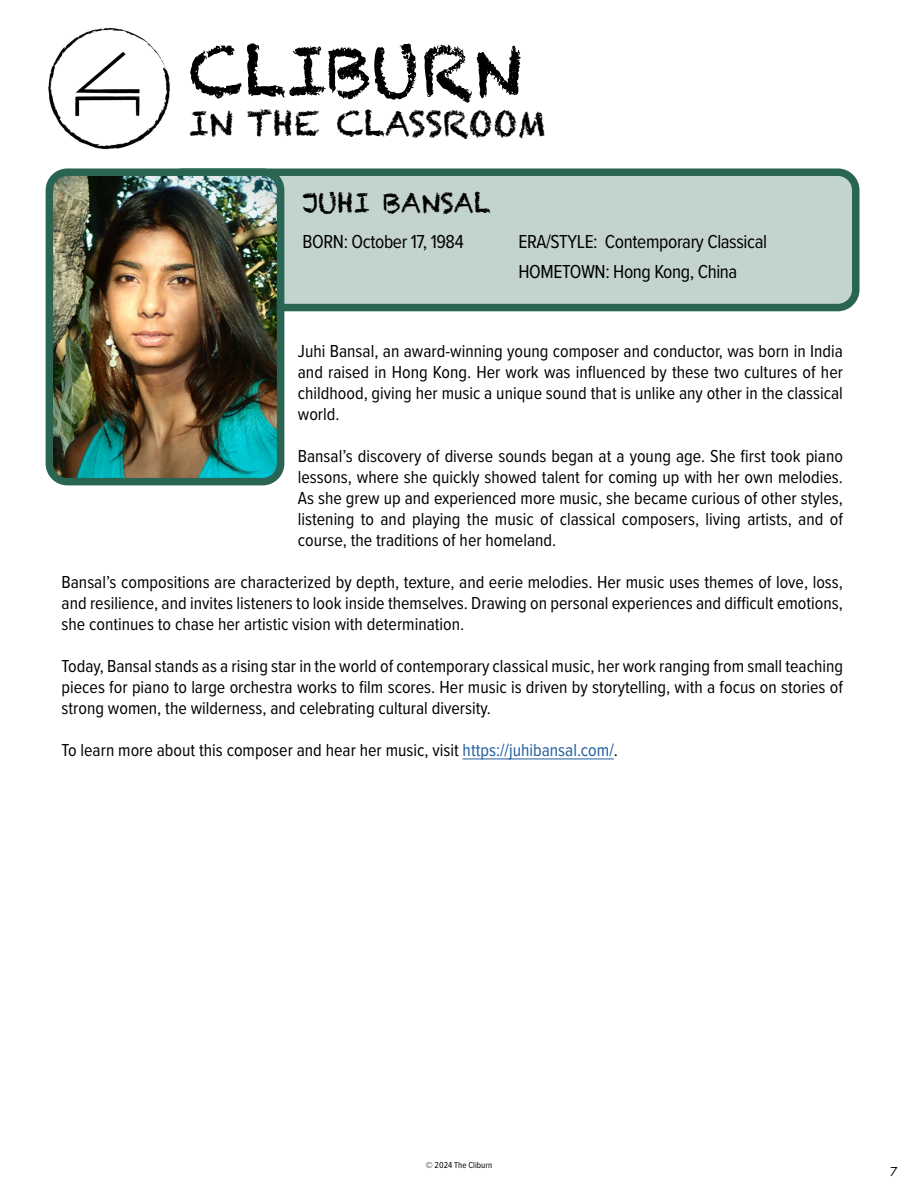
<style>
.page{position:relative;width:918px;height:1188px;background:#fff}
.page>*{position:absolute;margin:0;border:0;box-sizing:border-box;transform-origin:0 0}
.t1{font:67.8px "Chalkduster";color:#000}
.t2{font:33.9px "Chalkduster";color:#000}
.t3{font:27px "Chalkduster";color:#000}
.t4{font:19.5px/30px "Proxima Nova Cond";letter-spacing:-.02em;color:#000}
.t5{font:18px/21px "Proxima Nova Cond";color:#000;text-align:justify}
.t6{font:13.5px "Futura PT";color:#000}
.t7{font:9px "Proxima Nova Cond";color:#000}
.s1{color:#215e9e}
</style>
<div class="page">
<div style="left:165px;top:172px;width:691px;height:136px;background:#c3d4cf;border-radius:18px"></div>
<div style="left:161px;top:168px;width:699px;height:143px;border:8px solid #2a6553;border-radius:18px"></div>
<hr style="left:463px;top:758px;width:151px;height:1px;background:#215e9e">
<img style="left:55px;top:172px;width:226px;height:304px">
<div style="left:46px;top:168px;width:238px;height:317px;border:8px solid #2a6553;border-radius:18px"></div>
<img style="left:48px;top:28px;width:122px;height:122px">
<h1 class="t1" style="left:189px;top:31px;width:334px">CLIBURN</h1>
<h2 class="t2" style="left:189px;top:104px;width:359px">IN THE CLASSROOM</h2>
<h3 class="t3" style="left:302px;top:187px;width:190px">JUHI BANSAL</h3>
<p class="t4" style="left:302px;top:226px;width:163px">BORN: October 17, 1984</p>
<p class="t4" style="left:518px;top:226px;width:250px">ERA/STYLE: Contemporary Classical<br>HOMETOWN: Hong Kong, China</p>
<p class="t5" style="left:298px;top:340px;width:547px">Juhi Bansal, an award-winning young composer and conductor, was born in India and raised in Hong Kong. Her work was influenced by these two cultures of her childhood, giving her music a unique sound that is unlike any other in the classical world.</p>
<p class="t5" style="left:298px;top:445px;width:547px">Bansal’s discovery of diverse sounds began at a young age. She first took piano lessons, where she quickly showed talent for coming up with her own melodies.<br>As she grew up and experienced more music, she became curious of other styles, listening to and playing the music of classical composers, living artists, and of course, the traditions of her homeland.</p>
<p class="t5" style="left:62px;top:571px;width:783px">Bansal’s compositions are characterized by depth, texture, and eerie melodies. Her music uses themes of love, loss, and resilience, and invites listeners to look inside themselves. Drawing on personal experiences and difficult emotions, she continues to chase her artistic vision with determination.</p>
<p class="t5" style="left:62px;top:655px;width:783px">Today, Bansal stands as a rising star in the world of contemporary classical music, her work ranging from small teaching pieces for piano to large orchestra works to film scores. Her music is driven by storytelling, with a focus on stories of strong women, the wilderness, and celebrating cultural diversity.</p>
<p class="t5" style="left:62px;top:739px;width:558px">To learn more about this composer and hear her music, visit <span class="s1">https://juhibansal.com/</span>.</p>
<p class="t7" style="left:426px;top:1158px;width:68px">© 2024 The Cliburn</p>
<p class="t6" style="left:890px;top:1164px;width:9px">7</p>
</div>
